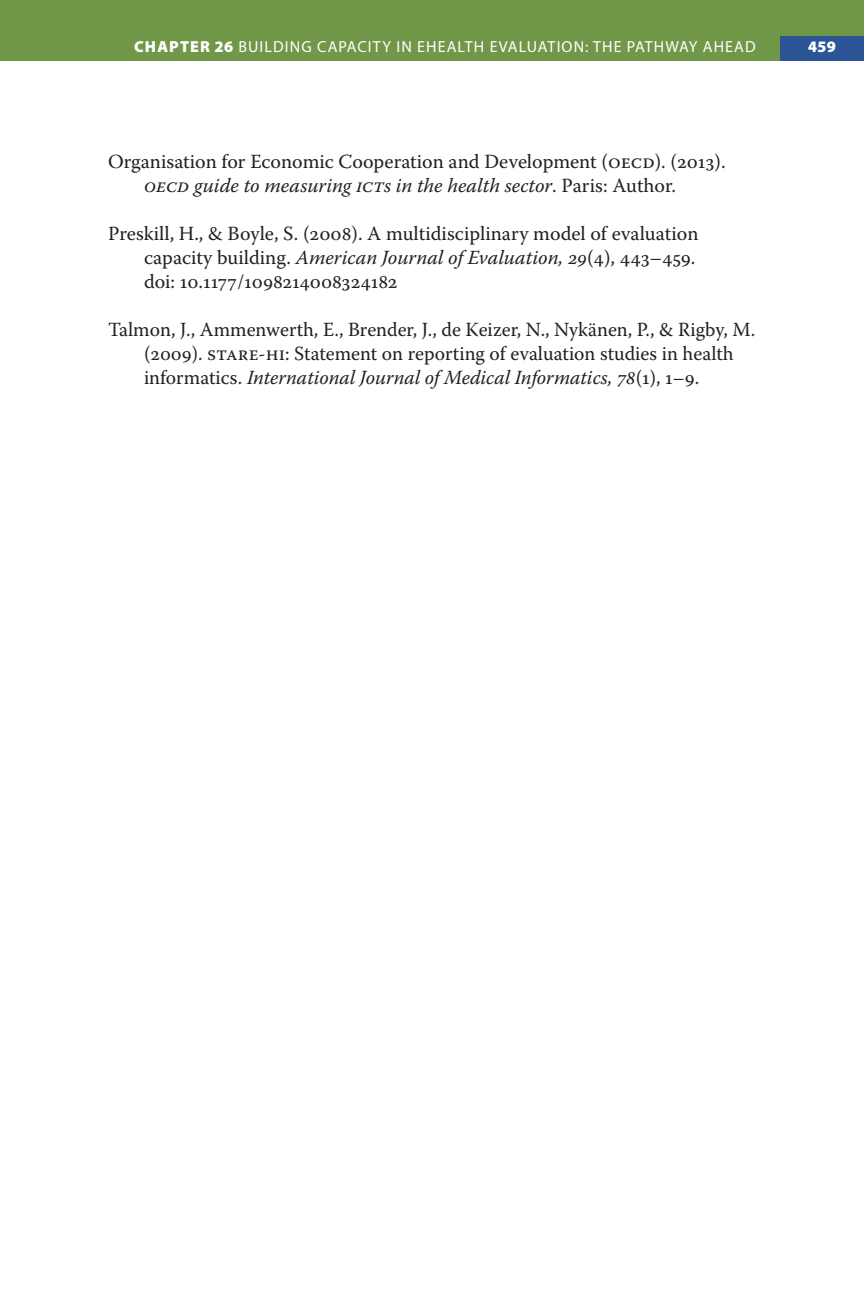
<style>
.page{position:relative;width:864px;height:1297px;background:#fff}
.page>*{position:absolute;margin:0;border:0;box-sizing:border-box;transform-origin:0 0}
.t1{font:20px/24px "Warnock Pro";color:#231f20}
.t2{font:16px "Myriad Pro";letter-spacing:.07em;color:#fff}
.t3{font:900 16px "Myriad Pro";color:#fff}
.s1{font-weight:900}
.s2{font-style:italic}
</style>
<div class="page">
<div style="left:0;top:0;width:864px;height:60px;background:#719849"></div>
<div style="left:780px;top:36px;width:84px;height:24px;background:#2c5597"></div>
<p class="t2" style="left:134px;top:41px;width:623px"><span class="s1">CHAPTER 26</span> BUILDING CAPACITY IN EHEALTH EVALUATION: THE PATHWAY AHEAD</p>
<p class="t3" style="left:808px;top:41px;width:29px">&lt;#&gt;</p>
<p class="t1" style="left:144px;top:151px;width:583px;text-indent:-36px">Organisation for Economic Cooperation and Development (OECD). (2013).<br><span class="s2">OECD guide to measuring ICTs in the health sector</span>. Paris: Author.</p>
<p class="t1" style="left:144px;top:223px;width:556px;text-indent:-36px">Preskill, H., &amp; Boyle, S. (2008). A multidisciplinary model of evaluation capacity building. <span class="s2">American Journal of Evaluation, 29</span>(4), 443–459. doi: 10.1177/1098214008324182</p>
<p class="t1" style="left:144px;top:319px;width:613px;text-indent:-36px">Talmon, J., Ammenwerth, E., Brender, J., de Keizer, N., Nykänen, P., &amp; Rigby, M. (2009). STARE-HI: Statement on reporting of evaluation studies in health informatics. <span class="s2">International Journal of Medical Informatics, 78</span>(1), 1–9.</p>
</div>
